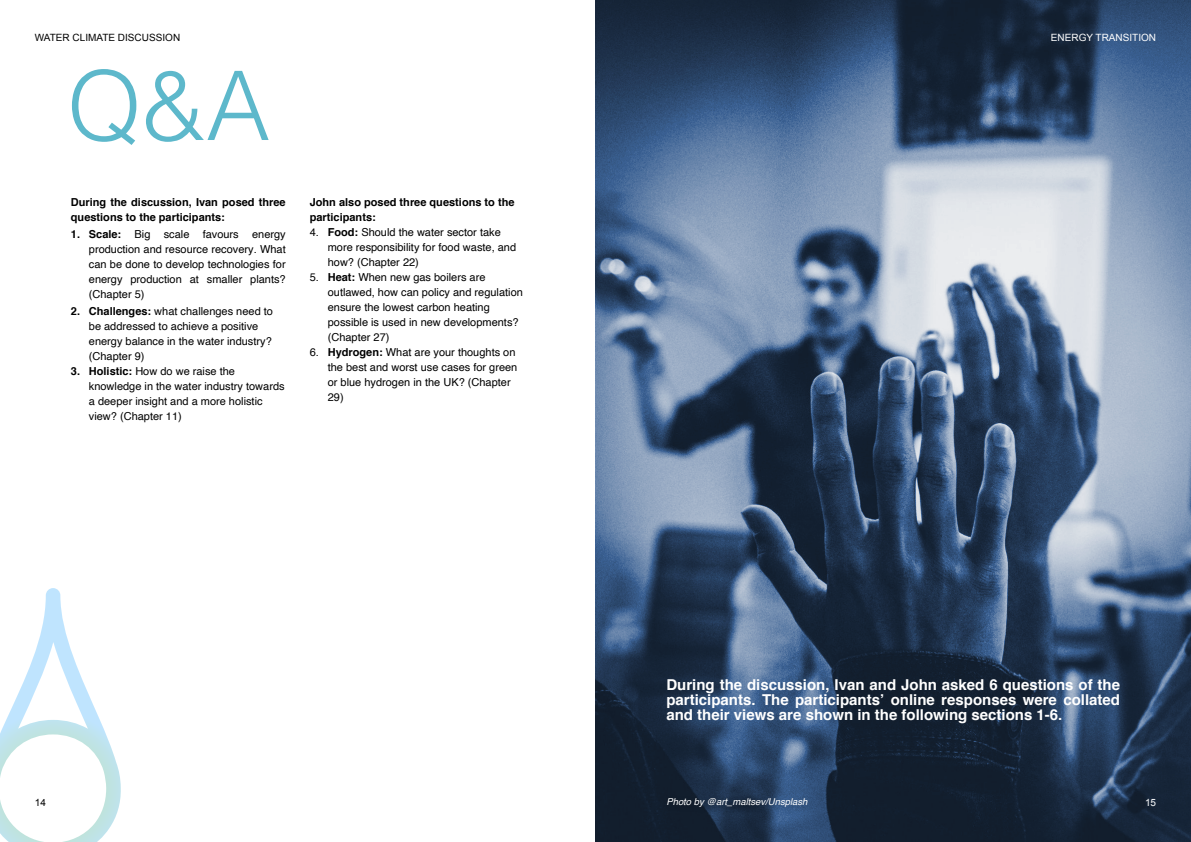
<style>
.page{position:relative;width:1191px;height:842px;background:#fff}
.page>*{position:absolute;margin:0;border:0;box-sizing:border-box;transform-origin:0 0}
.t1{font:300 96px "Helvetica";color:#5db8cb}
.t2{font:700 15px/15px "Helvetica";color:#fff;text-align:justify}
.t3{font:11px/15px "Helvetica";color:#000}
.t4{font:700 11px/15px "Helvetica";color:#000}
.t5{font:10px "Arial";color:#000}
.t6{font:10px "Arial";color:#fff}
.t7{font:italic 9.5px "Helvetica";color:#fff}
.s1{font-weight:700}
</style>
<div class="page">
<img style="left:595px;top:0;width:595px;height:842px">
<img style="left:665px;top:795px;width:150px;height:18px">
<svg style="left:0;top:588px;width:121px;height:254px"></svg>
<p class="t5" style="left:35px;top:34px;width:147px">WATER CLIMATE DISCUSSION</p>
<h1 class="t1" style="left:67px;top:71px;width:204px">Q&amp;A</h1>
<p class="t4" style="left:71px;top:195px;width:216px">During the discussion, Ivan posed three questions to the participants:</p>
<p class="t3" style="left:89px;top:227px;width:198px;text-align:justify;text-indent:-18px"><span class="s1">1. Scale:</span> Big scale favours energy production and resource recovery. What can be done to develop technologies for energy production at smaller plants? (Chapter 5)</p>
<p class="t3" style="left:89px;top:304px;width:186px;text-indent:-18px"><span class="s1">2. Challenges:</span> what challenges need to be addressed to achieve a positive energy balance in the water industry? (Chapter 9)</p>
<p class="t3" style="left:89px;top:364px;width:197px;text-indent:-18px"><span class="s1">3. Holistic:</span> How do we raise the knowledge in the water industry towards a deeper insight and a more holistic view? (Chapter 11)</p>
<p class="t4" style="left:310px;top:195px;width:206px">John also posed three questions to the participants:</p>
<p class="t3" style="left:328px;top:225px;width:190px;text-indent:-18px">4. <span class="s1">Food:</span> Should the water sector take more responsibility for food waste, and how? (Chapter 22)</p>
<p class="t3" style="left:328px;top:270px;width:197px;text-indent:-18px">5. <span class="s1">Heat:</span> When new gas boilers are outlawed, how can policy and regulation ensure the lowest carbon heating possible is used in new developments? (Chapter 27)</p>
<p class="t3" style="left:328px;top:345px;width:191px;text-indent:-18px">6. <span class="s1">Hydrogen:</span> What are your thoughts on the best and worst use cases for green or blue hydrogen in the UK? (Chapter<br>29)</p>
<p class="t6" style="left:1051px;top:34px;width:107px">ENERGY TRANSITION</p>
<h2 class="t2" style="left:666px;top:678px;width:455px">During the discussion, Ivan and John asked 6 questions of the participants. The participants’ online responses were collated and their views are shown in the following sections 1-6.</h2>
<p class="t7" style="left:666px;top:797px;width:143px">Photo by @art_maltsev/Unsplash</p>
<p class="t5" style="left:35px;top:798px;width:13px">14</p>
<p class="t6" style="left:1145px;top:798px;width:13px">15</p>
</div>
